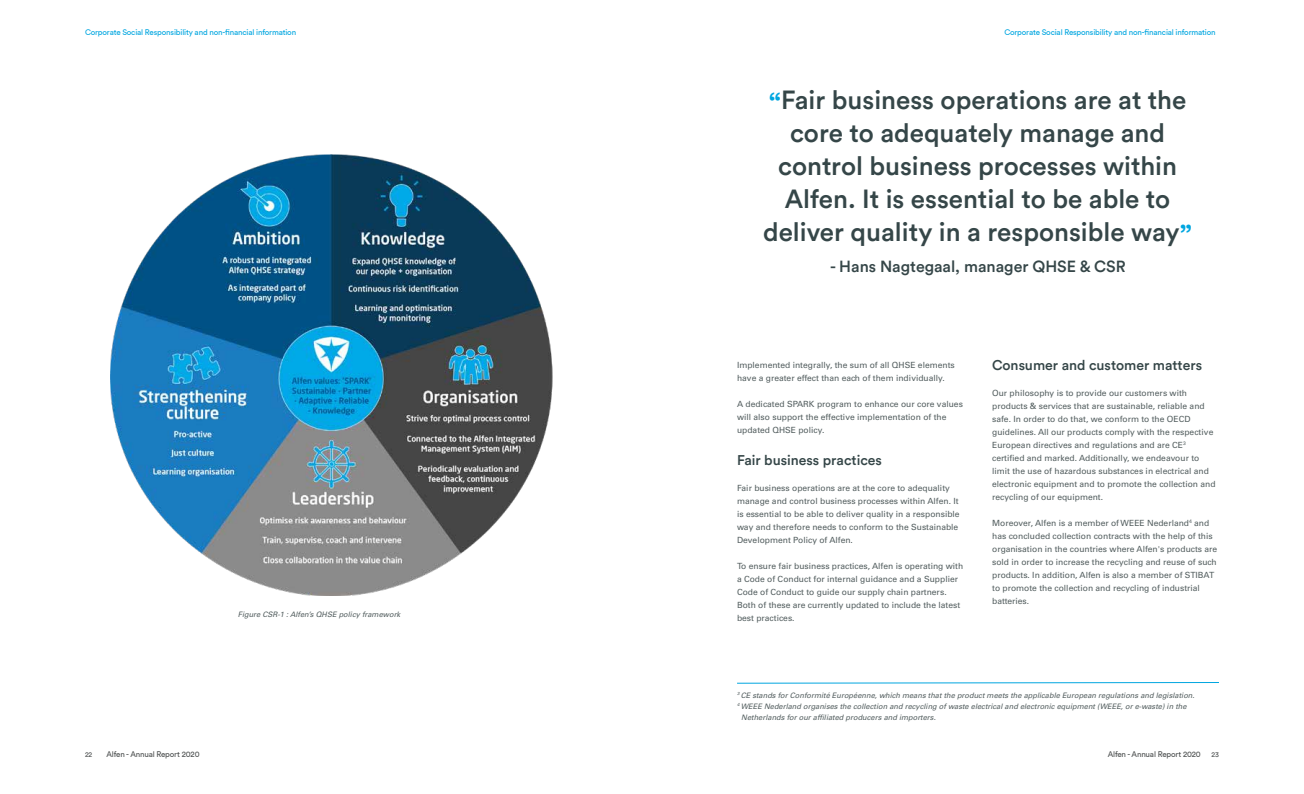
<style>
.page{position:relative;width:1304px;height:794px;background:#fff}
.page>*{position:absolute;margin:0;border:0;box-sizing:border-box;transform-origin:0 0}
.t1{font:500 26px/33px "Circular Std";color:#354648;text-align:center}
.t2{font:500 16px "Circular Std";color:#354648}
.t3{font:500 14px "Circular Std";color:#354648}
.t4{font:8.5px/13px "Univers LT Std";color:#535e5f}
.t5{font:8px "Circular Std";letter-spacing:-.02em;color:#00a6e0}
.t6{font:8px "Circular Std";letter-spacing:-.02em;color:#4e5151}
.t7{font:italic 7.5px "Univers LT Std";color:#535e5f}
.t8{font:7px "Circular Std";color:#4e5151}
.s1{font-size:30px;color:#00a6e0}
</style>
<div class="page">
<svg style="left:737px;top:682px;width:482px;height:1px"></svg>
<img style="left:110px;top:154px;width:443px;height:441px">
<p class="t5" style="left:85px;top:28px;width:213px">Corporate Social Responsibility and non-financial information</p>
<p class="t5" style="left:1004px;top:28px;width:213px">Corporate Social Responsibility and non-financial information</p>
<p class="t7" style="left:238px;top:609px;width:164px">Figure CSR-1 : Alfen’s QHSE policy framework</p>
<h1 class="t1" style="left:763px;top:83px;width:431px"><span class="s1">“</span>Fair business operations are at the core to adequately manage and control business processes within Alfen. It is essential to be able to deliver quality in a responsible way<span class="s1">”</span></h1>
<h2 class="t2" style="left:830px;top:256px;width:297px">- Hans Nagtegaal, manager QHSE &amp; CSR</h2>
<p class="t4" style="left:737px;top:359px;width:219px">Implemented integrally, the sum of all QHSE elements have a greater effect than each of them individually.</p>
<p class="t4" style="left:737px;top:398px;width:227px">A dedicated SPARK program to enhance our core values will also support the effective implementation of the updated QHSE policy.</p>
<h3 class="t3" style="left:737px;top:451px;width:146px">Fair business practices</h3>
<p class="t4" style="left:737px;top:482px;width:224px">Fair business operations are at the core to adequality manage and control business processes within Alfen. It is essential to be able to deliver quality in a responsible way and therefore needs to conform to the Sustainable Development Policy of Alfen.</p>
<p class="t4" style="left:737px;top:560px;width:228px">To ensure fair business practices, Alfen is operating with a Code of Conduct for internal guidance and a Supplier Code of Conduct to guide our supply chain partners.<br>Both of these are currently updated to include the latest best practices.</p>
<h3 class="t3" style="left:992px;top:356px;width:211px">Consumer and customer matters</h3>
<p class="t4" style="left:992px;top:386px;width:225px">Our philosophy is to provide our customers with products &amp; services that are sustainable, reliable and safe. In order to do that, we conform to the OECD guidelines. All our products comply with the respective European directives and regulations and are CE<sup>3 </sup>certified and marked. Additionally, we endeavour to limit the use of hazardous substances in electrical and electronic equipment and to promote the collection and recycling of our equipment.</p>
<p class="t4" style="left:992px;top:516px;width:227px">Moreover, Alfen is a member of WEEE Nederland<sup>4</sup> and has concluded collection contracts with the help of this organisation in the countries where Alfen's products are sold in order to increase the recycling and reuse of such products. In addition, Alfen is also a member of STIBAT to promote the collection and recycling of industrial batteries.</p>
<p class="t7" style="left:737px;top:690px;width:459px"><sup>3</sup> CE stands for Conformité Européenne, which means that the product meets the applicable European regulations and legislation.</p>
<p class="t7" style="left:737px;top:701px;width:451px"><sup>4</sup> WEEE Nederland organises the collection and recycling of waste electrical and electronic equipment (WEEE, or e-waste) in the</p>
<p class="t7" style="left:741px;top:712px;width:196px">Netherlands for our affiliated producers and importers.</p>
<p class="t8" style="left:85px;top:751px;width:9px">22</p>
<p class="t6" style="left:107px;top:749px;width:95px">Alfen - Annual Report 2020</p>
<p class="t6" style="left:1108px;top:750px;width:95px">Alfen - Annual Report 2020</p>
<p class="t8" style="left:1211px;top:751px;width:9px">23</p>
</div>
